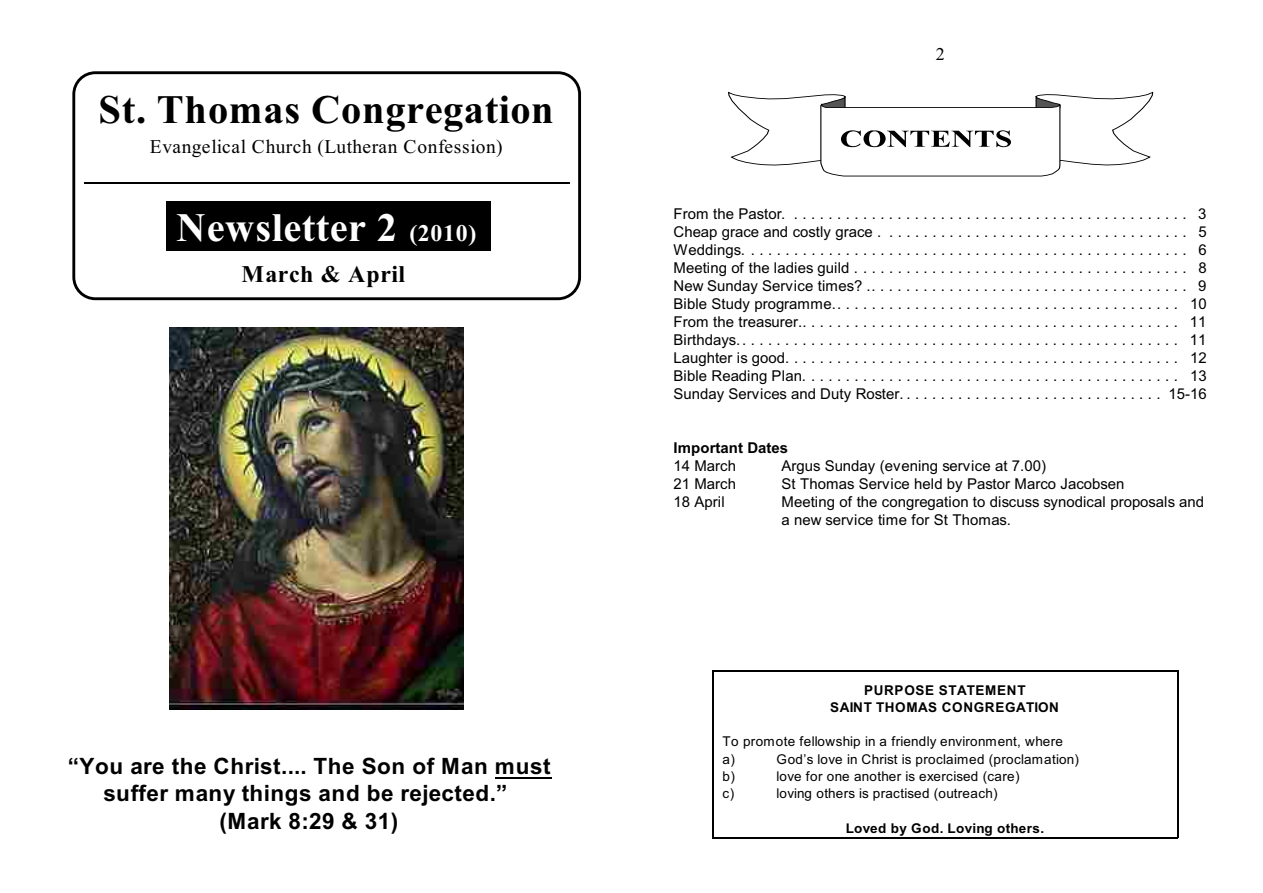
<style>
.page{position:relative;width:1263px;height:893px;background:#fff}
.page>*{position:absolute;margin:0;border:0;box-sizing:border-box;transform-origin:0 0}
.t1{font:700 40.5px "Times New Roman";letter-spacing:.015em;color:#000}
.t2{font:700 40.5px "Times New Roman";letter-spacing:.01em;color:#fff}
.t3{font:700 24px "Times New Roman";letter-spacing:.025em;color:#000}
.t4{font:700 22.5px/27.8px "Arial";letter-spacing:.02em;color:#000;text-align:center}
.t5{font:19.5px "Times New Roman";letter-spacing:.02em;color:#000}
.t6{font:18px "Times New Roman";color:#000}
.t7{font:15px/18px "Arial";color:#000;text-align:justify}
.t8{font:700 15px "Arial";color:#000}
.t9{font:13.5px/17.2px "Arial";letter-spacing:.015em;color:#000}
.t10{font:700 13.5px/17.2px "Arial";letter-spacing:.04em;color:#000;text-align:center}
.s1{font-size:24px}
</style>
<div class="page">
<hr style="left:84px;top:182px;width:485px;height:1px;background:#000">
<div style="left:166px;top:201px;width:325px;height:49px;background:#000"></div>
<div style="left:72px;top:71px;width:509px;height:229px;border:3px solid #000;border-radius:22px"></div>
<hr style="left:495px;top:777px;width:56px;height:1px;background:#000">
<img style="left:169px;top:328px;width:294px;height:382px">
<svg style="left:728px;top:91px;width:425px;height:86px"></svg>
<hr style="left:712px;top:670px;width:1px;height:168px;background:#000">
<hr style="left:1177px;top:670px;width:1px;height:168px;background:#000">
<hr style="left:712px;top:670px;width:466px;height:1px;background:#000">
<hr style="left:712px;top:837px;width:466px;height:1px;background:#000">
<h1 class="t1" style="left:99px;top:96px;width:457px">St. Thomas Congregation</h1>
<h3 class="t5" style="left:150px;top:139px;width:354px">Evangelical Church (Lutheran Confession)</h3>
<h1 class="t2" style="left:176px;top:214px;width:301px">Newsletter 2 <span class="s1">(2010)</span></h1>
<h2 class="t3" style="left:242px;top:266px;width:165px">March &amp; April</h2>
<h3 class="t4" style="left:68px;top:754px;width:484px">“You are the Christ.... The Son of Man must suffer many things and be rejected.”<br>(Mark 8:29 &amp; 31)</h3>
<p class="t6" style="left:936px;top:47px;width:10px">2</p>
<p class="t7" style="left:673px;top:206px;width:535px">Fromthe Pastor. .............................................. 3<br>Cheap grace and costly grace . ................................... 5<br>Weddings.................................................... 6<br>Meeting ofthe ladiesguild ....................................... 8<br>NewSunday Service times? ...................................... 9<br>Bible Study programme......................................... 10<br>Fromthe treasurer............................................. 11<br>Birthdays.................................................... 11<br>Laughter isgood.............................................. 12<br>Bible Reading Plan............................................ 13<br>Sunday Servicesand Duty Roster............................... 15-16</p>
<p class="t8" style="left:673px;top:442px;width:116px">Important Dates</p>
<p class="t7" style="left:673px;top:458px;width:64px">14 March</p>
<p class="t7" style="left:781px;top:458px;width:266px">Argus Sunday (evening service at 7.00)</p>
<p class="t7" style="left:673px;top:476px;width:64px">21 March</p>
<p class="t7" style="left:781px;top:476px;width:344px">St Thomas Service held by Pastor Marco Jacobsen</p>
<p class="t7" style="left:673px;top:494px;width:53px">18 April</p>
<p class="t7" style="left:781px;top:494px;width:424px">Meeting of the congregation to discuss synodical proposals and a new service time for St Thomas.</p>
<p class="t10" style="left:830px;top:682px;width:230px">PURPOSE STATEMENT<br>SAINT THOMAS CONGREGATION</p>
<p class="t9" style="left:722px;top:734px;width:342px">To promote fellowship in a friendly environment, where a)</p>
<p class="t9" style="left:776px;top:751px;width:304px">God’s love in Christ is proclaimed (proclamation)</p>
<p class="t9" style="left:722px;top:769px;width:14px">b)</p>
<p class="t9" style="left:776px;top:769px;width:244px">love for one another is exercised (care)</p>
<p class="t9" style="left:722px;top:786px;width:13px">c)</p>
<p class="t9" style="left:776px;top:786px;width:222px">loving others is practised (outreach)</p>
<p class="t10" style="left:846px;top:821px;width:200px">Loved by God. Loving others.</p>
</div>
